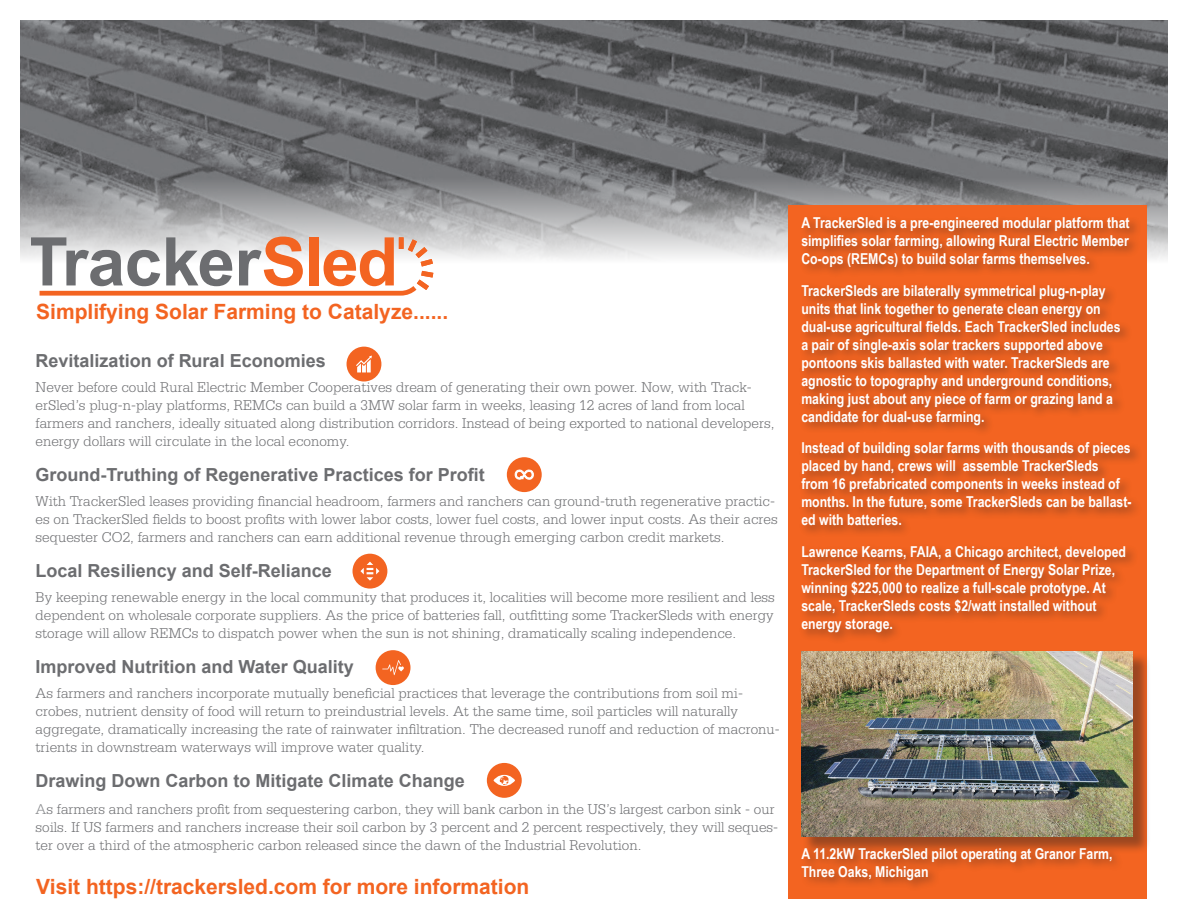
<style>
.page{position:relative;width:1188px;height:918px;background:#fff}
.page>*{position:absolute;margin:0;border:0;box-sizing:border-box;transform-origin:0 0}
.t1{font:700 67.2px "Arial";letter-spacing:-.015em;color:#6c6d70}
.Large_Heading_One_Or{font:700 21px "Arial";color:#f36421}
.Large_Heading_One{font:700 18px "Arial";color:#6c6d70}
.Paragraph_Large{font:300 15px/18px "Serifa Std";color:#6c6d70}
.Paragraph_Small{font:700 15px/18px "Arial Narrow";color:#fff}
.s1{color:#f36421}
.s2{color:#87898c}
</style>
<div class="page">
<svg style="left:20px;top:20px;width:1148px;height:239px;background:#77787a"></svg>
<div style="left:788px;top:205px;width:359px;height:694px;background:#f36421"></div>
<div style="left:803px;top:653px;width:347px;height:201px;background:#231f20;opacity:.42"></div>
<img style="left:801px;top:651px;width:332px;height:186px">
<svg style="left:35px;top:234px;width:403px;height:62px"></svg>
<div style="left:799px;top:214px;width:345px;height:430px;background:#231f20;opacity:.42"></div>
<div style="left:799px;top:845px;width:325px;height:47px;background:#231f20;opacity:.42"></div>
<div style="left:347px;top:347px;width:34px;height:35px;background:#f36421;border-radius:50%"></div>
<svg style="left:356px;top:356px;width:16px;height:16px"></svg>
<div style="left:507px;top:457px;width:35px;height:35px;background:#f36421;border-radius:50%"></div>
<svg style="left:515px;top:470px;width:19px;height:10px"></svg>
<div style="left:353px;top:554px;width:34px;height:35px;background:#f36421;border-radius:50%"></div>
<svg style="left:360px;top:562px;width:19px;height:19px"></svg>
<div style="left:376px;top:650px;width:35px;height:35px;background:#f36421;border-radius:50%"></div>
<svg style="left:382px;top:660px;width:22px;height:15px"></svg>
<div style="left:487px;top:763px;width:35px;height:35px;background:#f36421;border-radius:50%"></div>
<svg style="left:493px;top:775px;width:22px;height:11px"></svg>
<p class="t1" style="left:27px;top:214px;width:373px">Tracker<span class="s1">Sled</span></p>
<p class="Large_Heading_One_Or" style="left:36px;top:297px;width:413px">Simplifying Solar Farming to Catalyze......</p>
<p class="Large_Heading_One" style="left:36px;top:348px;width:292px">Revitalization of Rural Economies</p>
<p class="Paragraph_Large" style="left:36px;top:378px;width:740px">Never before could Rural Electric Member Cooperatives dream of generating their own power. Now, with Track&shy;erSled’s plug-n-play platforms, REMCs can build a 3MW solar farm in weeks, leasing 12 acres of land from local farmers and ranchers, ideally situated along distribution corridors. Instead of being exported to national developers, energy dollars will circulate in the local economy.</p>
<p class="Large_Heading_One" style="left:36px;top:462px;width:451px">Ground-Truthing of Regenerative Practices for Profit</p>
<p class="Paragraph_Large" style="left:36px;top:492px;width:744px">With TrackerSled leases providing financial headroom, farmers and ranchers can ground-truth regenerative practic&shy;es on TrackerSled fields to boost profits with lower labor costs, lower fuel costs, and lower input costs. As their acres sequester CO2, farmers and ranchers can earn additional revenue through emerging carbon credit markets.</p>
<p class="Large_Heading_One" style="left:36px;top:558px;width:298px">Local Resiliency and Self-Reliance</p>
<p class="Paragraph_Large" style="left:36px;top:588px;width:741px;text-align:justify">By keeping renewable energy in the local community that produces it, localities will become more resilient and less dependent on wholesale corporate suppliers. As the price of batteries fall, outfitting some TrackerSleds with energy storage will allow REMCs to dispatch power when the sun is not shining, dramatically scaling independence.</p>
<p class="Large_Heading_One" style="left:36px;top:654px;width:320px">Improved Nutrition and Water Quality</p>
<p class="Paragraph_Large" style="left:36px;top:684px;width:746px">As farmers and ranchers incorporate mutually beneficial practices that leverage the contributions from soil mi&shy;crobes, nutrient density of food will return to preindustrial levels. At the same time, soil particles will naturally aggregate, dramatically increasing the rate of rainwater infiltration. The decreased runoff and reduction of macronu&shy;trients in downstream waterways will improve water quality.</p>
<p class="Large_Heading_One" style="left:36px;top:768px;width:431px">Drawing Down Carbon to Mitigate Climate Change</p>
<p class="Paragraph_Large" style="left:36px;top:801px;width:744px"><span class="s2">A</span>s farmers and ranchers profit from sequestering carbon, they will bank carbon in the US’s largest carbon sink - our soils. If US farmers and ranchers increase their soil carbon by 3 percent and 2 percent respectively, they will seques&shy;ter over a third of the atmospheric carbon released since the dawn of the Industrial Revolution.</p>
<p class="Large_Heading_One_Or" style="left:36px;top:872px;width:495px">Visit https://trackersled.com for more information</p>
<p class="Paragraph_Small" style="left:801px;top:213px;width:330px;text-align:justify">A TrackerSled is a pre-engineered modular platform that simplifies solar farming, allowing Rural Electric Member Co-ops (REMCs) to build solar farms themselves.</p>
<p class="Paragraph_Small" style="left:801px;top:280px;width:321px">TrackerSleds are bilaterally symmetrical plug-n-play units that link together to generate clean energy on dual-use agricultural fields. Each TrackerSled includes a pair of single-axis solar trackers supported above pontoons skis ballasted with water. TrackerSleds are agnostic to topography and underground conditions, making just about any piece of farm or grazing land a candidate for dual-use farming.</p>
<p class="Paragraph_Small" style="left:801px;top:438px;width:332px">Instead of building solar farms with thousands of pieces placed by hand, crews will assemble TrackerSleds<br>from 16 prefabricated components in weeks instead of months. In the future, some TrackerSleds can be ballast&shy;ed with batteries.</p>
<p class="Paragraph_Small" style="left:801px;top:541px;width:326px">Lawrence Kearns, FAIA, a Chicago architect, developed TrackerSled for the Department of Energy Solar Prize, winning $225,000 to realize a full-scale prototype. At scale, TrackerSleds costs $2/watt installed without energy storage.</p>
<p class="Paragraph_Small" style="left:801px;top:844px;width:313px">A 11.2kW TrackerSled pilot operating at Granor Farm,<br>Three Oaks, Michigan</p>
</div>
